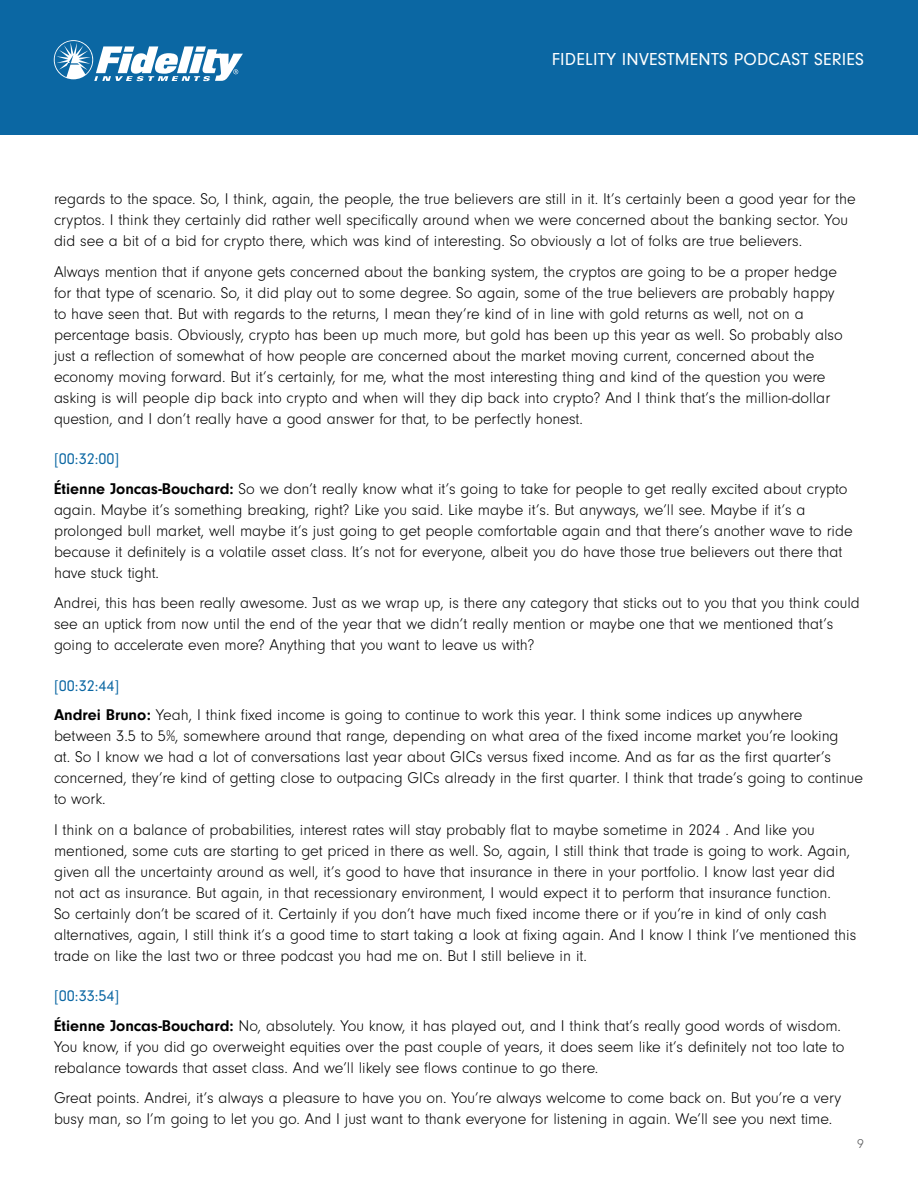
<style>
.page{position:relative;width:918px;height:1188px;background:#fff}
.page>*{position:absolute;margin:0;border:0;box-sizing:border-box;transform-origin:0 0}
.t1{font:18px "Neuzeit Gro";letter-spacing:.01em;color:#fff}
.t2{font:300 16.2px/21px "Neuzeit Gro";color:#000}
.t3{font:300 13.5px "Neuzeit Gro";color:#58595b}
.s1{font-weight:400;color:#0b67a3}
.s2{font-weight:700}
</style>
<div class="page">
<div style="left:0;top:0;width:918px;height:135px;background:#0b67a3"></div>
<svg style="left:54px;top:40px;width:189px;height:41px"></svg>
<p class="t1" style="left:552px;top:49px;width:314px">FIDELITY INVESTMENTS PODCAST SERIES</p>
<p class="t2" style="left:54px;top:189px;width:803px">regards to the space. So, I think, again, the people, the true believers are still in it. It’s certainly been a good year for the cryptos. I think they certainly did rather well specifically around when we were concerned about the banking sector. You did see a bit of a bid for crypto there, which was kind of interesting. So obviously a lot of folks are true believers.</p>
<p class="t2" style="left:54px;top:261px;width:790px">Always mention that if anyone gets concerned about the banking system, the cryptos are going to be a proper hedge for that type of scenario. So, it did play out to some degree. So again, some of the true believers are probably happy to have seen that. But with regards to the returns, I mean they’re kind of in line with gold returns as well, not on a percentage basis. Obviously, crypto has been up much more, but gold has been up this year as well. So probably also just a reflection of somewhat of how people are concerned about the market moving current, concerned about the economy moving forward. But it’s certainly, for me, what the most interesting thing and kind of the question you were asking is will people dip back into crypto and when will they dip back into crypto? And I think that’s the million-dollar question, and I don’t really have a good answer for that, to be perfectly honest.</p>
<p class="t2" style="left:54px;top:445px;width:795px;line-height:29.2px"><span class="s1">[00:32:00]<br></span><span class="s2">Étienne Joncas-Bouchard:</span> So we don’t really know what it’s going to take for people to get really excited about crypto</p>
<p class="t2" style="left:54px;top:499px;width:800px">again. Maybe it’s something breaking, right? Like you said. Like maybe it’s. But anyways, we’ll see. Maybe if it’s a prolonged bull market, well maybe it’s just going to get people comfortable again and that there’s another wave to ride because it definitely is a volatile asset class. It’s not for everyone, albeit you do have those true believers out there that have stuck tight.</p>
<p class="t2" style="left:54px;top:593px;width:807px">Andrei, this has been really awesome. Just as we wrap up, is there any category that sticks out to you that you think could see an uptick from now until the end of the year that we didn’t really mention or maybe one that we mentioned that’s going to accelerate even more? Anything that you want to leave us with?</p>
<p class="t2" style="left:54px;top:671px;width:750px;line-height:29.2px"><span class="s1">[00:32:44]<br></span><span class="s2">Andrei Bruno:</span> Yeah, I think fixed income is going to continue to work this year. I think some indices up anywhere</p>
<p class="t2" style="left:54px;top:726px;width:811px">between 3.5 to 5%, somewhere around that range, depending on what area of the fixed income market you’re looking<br>at. So I know we had a lot of conversations last year about GICs versus fixed income. And as far as the first quarter’s concerned, they’re kind of getting close to outpacing GICs already in the first quarter. I think that trade’s going to continue to work.</p>
<p class="t2" style="left:54px;top:819px;width:804px">I think on a balance of probabilities, interest rates will stay probably flat to maybe sometime in 2024 . And like you mentioned, some cuts are starting to get priced in there as well. So, again, I still think that trade is going to work. Again, given all the uncertainty around as well, it’s good to have that insurance in there in your portfolio. I know last year did not act as insurance. But again, in that recessionary environment, I would expect it to perform that insurance function.<br>So certainly don’t be scared of it. Certainly if you don’t have much fixed income there or if you’re in kind of only cash alternatives, again, I still think it’s a good time to start taking a look at fixing again. And I know I think I’ve mentioned this trade on like the last two or three podcast you had me on. But I still believe in it.</p>
<p class="t2" style="left:54px;top:982px;width:789px;line-height:29.2px"><span class="s1">[00:33:54]<br></span><span class="s2">Étienne Joncas-Bouchard:</span> No, absolutely. You know, it has played out, and I think that’s really good words of wisdom.</p>
<p class="t2" style="left:54px;top:1036px;width:792px">You know, if you did go overweight equities over the past couple of years, it does seem like it’s definitely not too late to rebalance towards that asset class. And we’ll likely see flows continue to go there.</p>
<p class="t2" style="left:54px;top:1088px;width:789px">Great points. Andrei, it’s always a pleasure to have you on. You’re always welcome to come back on. But you’re a very busy man, so I’m going to let you go. And I just want to thank everyone for listening in again. We’ll see you next time.</p>
<p class="t3" style="left:857px;top:1137px;width:8px">9</p>
</div>
